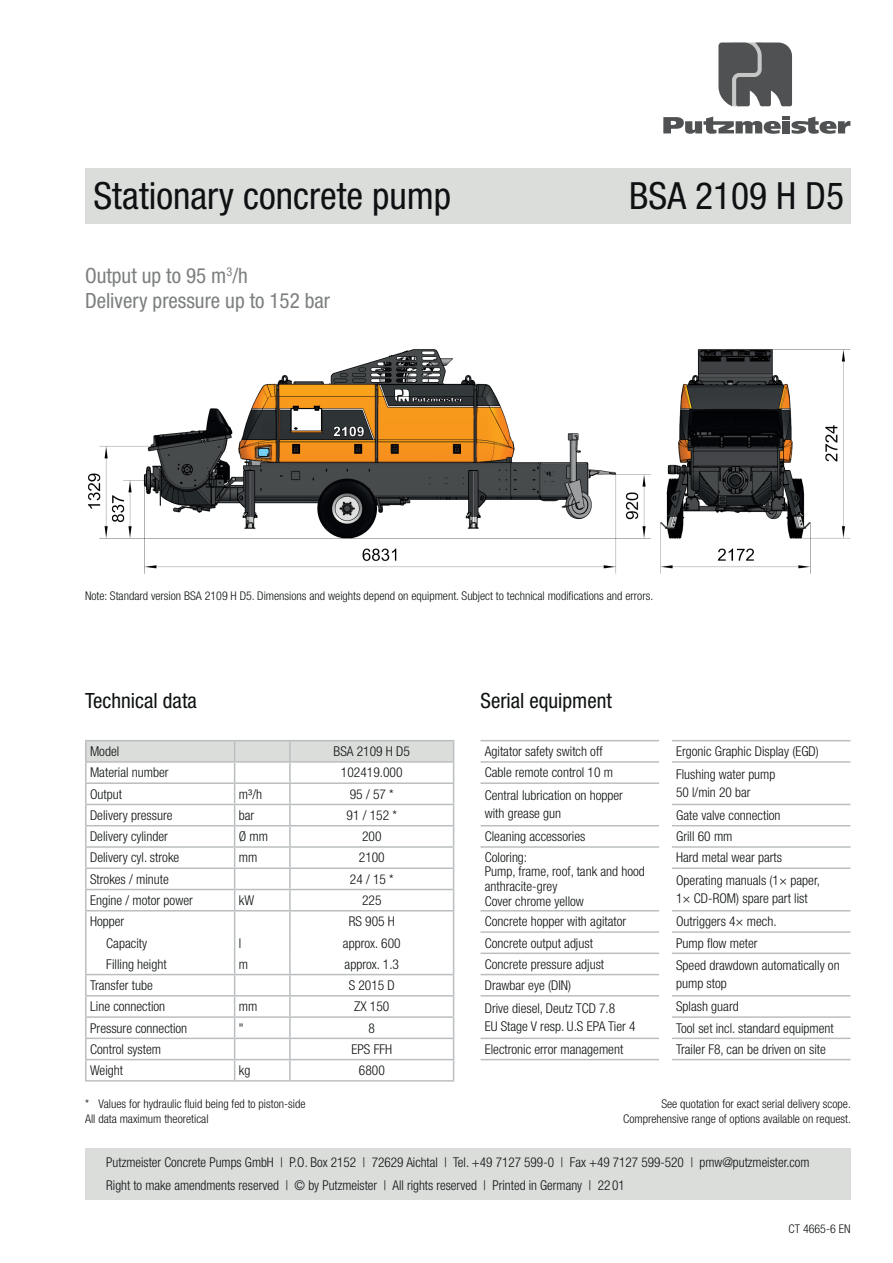
<style>
.page{position:relative;width:893px;height:1263px;background:#fff}
.page>*{position:absolute;margin:0;border:0;box-sizing:border-box;transform-origin:0 0}
.t1{font:condensed 37.5px "Helvetica Neue LT Pro";color:#0e1112}
.t2{font:condensed 21px/25.2px "Helvetica Neue LT Pro";color:#7c7f80}
.t3{font:condensed 21px "Helvetica Neue LT Pro";color:#0e1112}
.t4{font:300 condensed 13.5px/21.3px "Helvetica Neue LT Pro";color:#0e1112}
.t5{font:300 condensed 12px/14.4px "Helvetica Neue LT Pro";color:#0e1112}
</style>
<div class="page">
<img style="left:87px;top:349px;width:764px;height:225px">
<div style="left:85px;top:168px;width:765px;height:55px;background:#dbdddb"></div>
<svg style="left:718px;top:43px;width:74px;height:63px;background:#656667"></svg>
<svg style="left:663px;top:117px;width:187px;height:17px"></svg>
<hr style="left:85px;top:1080px;width:150px;height:2px;background:#bbbec0">
<hr style="left:235px;top:1080px;width:55px;height:2px;background:#bbbec0">
<hr style="left:85px;top:740px;width:150px;height:1px;background:#bbbec0">
<hr style="left:235px;top:740px;width:55px;height:1px;background:#bbbec0">
<hr style="left:290px;top:740px;width:164px;height:1px;background:#bbbec0">
<svg style="left:85px;top:741px;width:369px;height:339px"></svg>
<hr style="left:290px;top:1037px;width:164px;height:2px;background:#bbbec0">
<hr style="left:289px;top:1039px;width:2px;height:20px;background:#bbbec0">
<hr style="left:290px;top:1059px;width:164px;height:1px;background:#bbbec0">
<hr style="left:289px;top:1060px;width:2px;height:20px;background:#bbbec0">
<hr style="left:290px;top:1080px;width:164px;height:2px;background:#bbbec0">
<div style="left:85px;top:1148px;width:765px;height:51px;background:#dbdddb"></div>
<hr style="left:480px;top:782px;width:179px;height:2px;background:#bbbec0">
<hr style="left:480px;top:825px;width:179px;height:1px;background:#bbbec0">
<hr style="left:480px;top:846px;width:179px;height:2px;background:#bbbec0">
<hr style="left:480px;top:910px;width:179px;height:1px;background:#bbbec0">
<hr style="left:480px;top:952px;width:179px;height:2px;background:#bbbec0">
<hr style="left:480px;top:974px;width:179px;height:1px;background:#bbbec0">
<hr style="left:480px;top:995px;width:179px;height:1px;background:#bbbec0">
<hr style="left:480px;top:1037px;width:179px;height:2px;background:#bbbec0">
<hr style="left:480px;top:761px;width:179px;height:2px;background:#bbbec0">
<hr style="left:480px;top:931px;width:179px;height:2px;background:#bbbec0">
<hr style="left:480px;top:1059px;width:179px;height:1px;background:#bbbec0">
<hr style="left:480px;top:740px;width:179px;height:1px;background:#bbbec0">
<hr style="left:672px;top:804px;width:178px;height:1px;background:#bbbec0">
<hr style="left:672px;top:825px;width:178px;height:1px;background:#bbbec0">
<hr style="left:672px;top:846px;width:178px;height:2px;background:#bbbec0">
<hr style="left:672px;top:867px;width:178px;height:2px;background:#bbbec0">
<hr style="left:672px;top:910px;width:178px;height:1px;background:#bbbec0">
<hr style="left:672px;top:1016px;width:178px;height:2px;background:#bbbec0">
<hr style="left:672px;top:740px;width:178px;height:1px;background:#bbbec0">
<hr style="left:672px;top:761px;width:178px;height:2px;background:#bbbec0">
<hr style="left:672px;top:931px;width:178px;height:2px;background:#bbbec0">
<hr style="left:672px;top:952px;width:178px;height:2px;background:#bbbec0">
<hr style="left:672px;top:995px;width:178px;height:1px;background:#bbbec0">
<hr style="left:672px;top:1037px;width:178px;height:2px;background:#bbbec0">
<hr style="left:672px;top:1059px;width:178px;height:1px;background:#bbbec0">
<h1 class="t1" style="left:94px;top:174px;width:359px">Stationary concrete pump</h1>
<h1 class="t1" style="left:629px;top:174px;width:216px">BSA 2109 H D5</h1>
<h2 class="t2" style="left:85px;top:263px;width:247px">Output up to 95 m<sup>3</sup>/h<br>Delivery pressure up to 152 bar</h2>
<p class="t5" style="left:85px;top:588px;width:570px">Note: Standard version BSA 2109 H D5. Dimensions and weights depend on equipment. Subject to technical modifications and errors.</p>
<h2 class="t3" style="left:85px;top:688px;width:113px">Technical data</h2>
<h2 class="t3" style="left:480px;top:688px;width:133px">Serial equipment</h2>
<p class="t4" style="left:90px;top:741px;width:31px">Model</p>
<p class="t4" style="left:334px;top:741px;width:78px">BSA 2109 H D5</p>
<p class="t4" style="left:90px;top:762px;width:80px">Material number</p>
<p class="t4" style="left:341px;top:762px;width:63px">102419.000</p>
<p class="t4" style="left:90px;top:783px;width:33px">Output</p>
<p class="t4" style="left:239px;top:783px;width:25px">m³/h</p>
<p class="t4" style="left:350px;top:783px;width:45px">95 / 57 *</p>
<p class="t4" style="left:90px;top:804px;width:84px">Delivery pressure</p>
<p class="t4" style="left:239px;top:804px;width:17px">bar</p>
<p class="t4" style="left:347px;top:804px;width:52px">91 / 152 *</p>
<p class="t4" style="left:90px;top:826px;width:79px">Delivery cylinder</p>
<p class="t4" style="left:239px;top:826px;width:31px">Ø mm</p>
<p class="t4" style="left:362px;top:826px;width:21px">200</p>
<p class="t4" style="left:90px;top:847px;width:91px">Delivery cyl. stroke</p>
<p class="t4" style="left:239px;top:847px;width:20px">mm</p>
<p class="t4" style="left:359px;top:847px;width:27px">2100</p>
<p class="t4" style="left:90px;top:868px;width:80px">Strokes / minute</p>
<p class="t4" style="left:350px;top:868px;width:45px">24 / 15 *</p>
<p class="t4" style="left:90px;top:889px;width:104px">Engine / motor power</p>
<p class="t4" style="left:239px;top:889px;width:17px">kW</p>
<p class="t4" style="left:362px;top:889px;width:21px">225</p>
<p class="t4" style="left:90px;top:911px;width:36px">Hopper</p>
<p class="t4" style="left:349px;top:911px;width:48px">RS 905 H</p>
<p class="t4" style="left:106px;top:932px;width:42px">Capacity</p>
<p class="t4" style="left:239px;top:932px;width:4px">l</p>
<p class="t4" style="left:343px;top:932px;width:59px">approx. 600</p>
<p class="t4" style="left:106px;top:953px;width:62px">Filling height</p>
<p class="t4" style="left:239px;top:953px;width:11px">m</p>
<p class="t4" style="left:345px;top:953px;width:56px">approx. 1.3</p>
<p class="t4" style="left:90px;top:974px;width:64px">Transfer tube</p>
<p class="t4" style="left:349px;top:974px;width:48px">S 2015 D</p>
<p class="t4" style="left:90px;top:996px;width:77px">Line connection</p>
<p class="t4" style="left:239px;top:996px;width:20px">mm</p>
<p class="t4" style="left:354px;top:996px;width:37px">ZX 150</p>
<p class="t4" style="left:90px;top:1017px;width:99px">Pressure connection</p>
<p class="t4" style="left:239px;top:1017px;width:6px">"</p>
<p class="t4" style="left:369px;top:1017px;width:8px">8</p>
<p class="t4" style="left:90px;top:1038px;width:72px">Control system</p>
<p class="t4" style="left:351px;top:1038px;width:42px">EPS FFH</p>
<p class="t4" style="left:90px;top:1059px;width:34px">Weight</p>
<p class="t4" style="left:239px;top:1059px;width:13px">kg</p>
<p class="t4" style="left:359px;top:1059px;width:27px">6800</p>
<p class="t4" style="left:485px;top:741px;width:130px">Agitator safety switch off<br>Cable remote control 10 m</p>
<p class="t4" style="left:485px;top:786px;width:140px;line-height:18px">Central lubrication on hopper with grease gun</p>
<p class="t4" style="left:485px;top:826px;width:102px;line-height:20.5px">Cleaning accessories<br>Coloring:</p>
<p class="t4" style="left:485px;top:864px;width:162px;line-height:14.5px">Pump, frame, roof, tank and hood anthracite-grey<br>Cover chrome yellow</p>
<p class="t4" style="left:485px;top:911px;width:143px">Concrete hopper with agitator<br>Concrete output adjust<br>Concrete pressure adjust<br>Drawbar eye (DIN)</p>
<p class="t4" style="left:485px;top:999px;width:152px;line-height:18px">Drive diesel, Deutz TCD 7.8<br>EU Stage V resp. U.S EPA Tier 4</p>
<p class="t4" style="left:485px;top:1038px;width:140px">Electronic error management</p>
<p class="t4" style="left:676px;top:740px;width:144px;line-height:23px">Ergonic Graphic Display (EGD)<br>Flushing water pump</p>
<p class="t4" style="left:676px;top:781px;width:106px;line-height:23px">50 l/min 20 bar<br>Gate valve connection</p>
<p class="t4" style="left:676px;top:826px;width:107px">Grill 60 mm<br>Hard metal wear parts</p>
<p class="t4" style="left:676px;top:871px;width:145px;line-height:18px">Operating manuals (1× paper,<br>1× CD-ROM) spare part list</p>
<p class="t4" style="left:676px;top:911px;width:102px">Outriggers 4× mech.<br>Pump flow meter</p>
<p class="t4" style="left:676px;top:956px;width:165px;line-height:18px">Speed drawdown automatically on pump stop</p>
<p class="t4" style="left:676px;top:996px;width:159px">Splash guard<br>Tool set incl. standard equipment<br>Trailer F8, can be driven on site</p>
<p class="t5" style="left:85px;top:1097px;width:222px">* Values for hydraulic fluid being fed to piston-side<br>All data maximum theoretical</p>
<p class="t5" style="left:623px;top:1097px;width:229px;text-align:right">See quotation for exact serial delivery scope.<br>Comprehensive range of options available on request.</p>
<p class="t4" style="left:106px;top:1151px;width:705px;line-height:22.5px">Putzmeister Concrete Pumps GmbH | P.O. Box 2152 | 72629 Aichtal | Tel. +49 7127 599-0 | Fax +49 7127 599-520 | pmw@putzmeister.com<br>Right to make amendments reserved | © by Putzmeister | All rights reserved | Printed in Germany | 22 01</p>
<p class="t5" style="left:789px;top:1222px;width:63px">CT 4665-6 EN</p>
</div>
